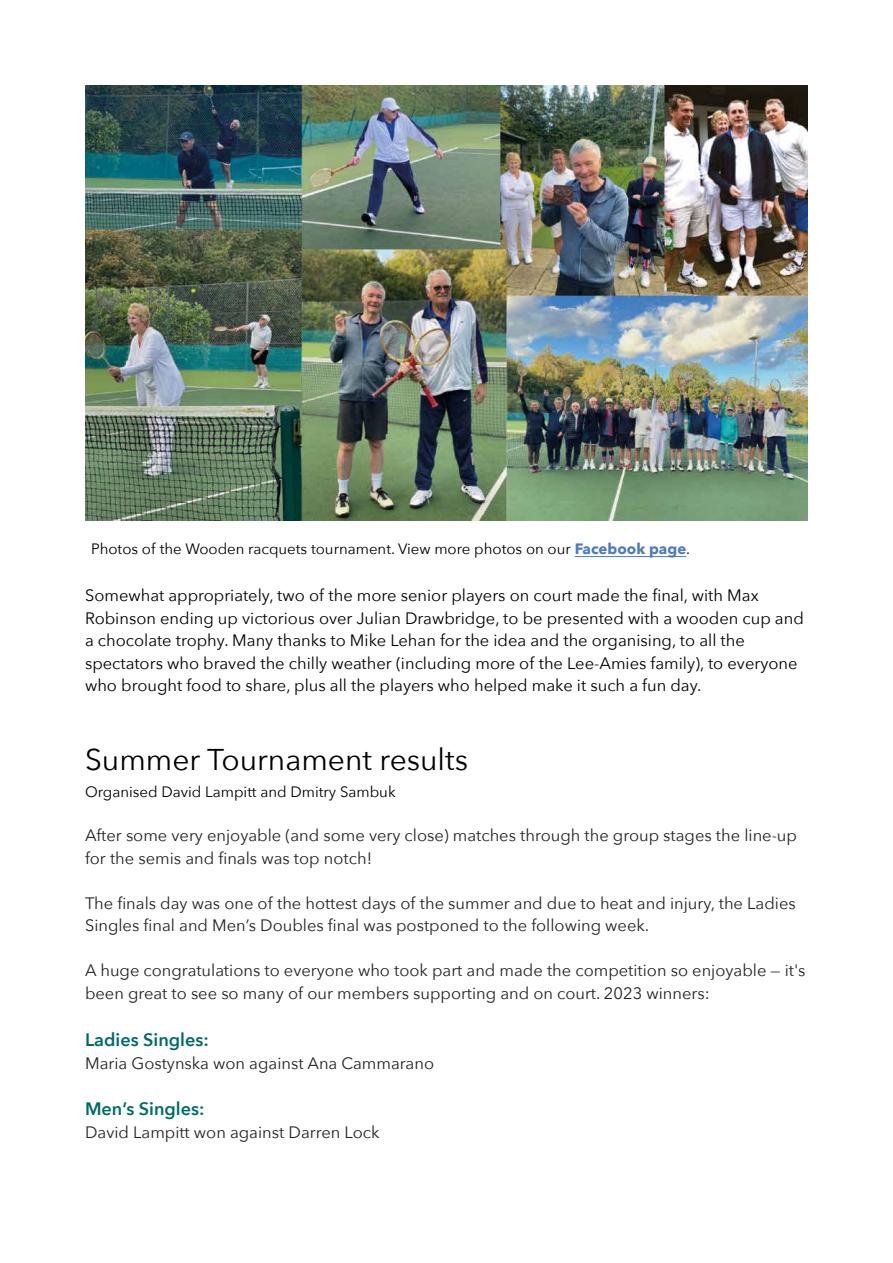
<style>
.page{position:relative;width:893px;height:1263px;background:#fff}
.page>*{position:absolute;margin:0;border:0;box-sizing:border-box;transform-origin:0 0}
.t1{font:30px "Avenir Next";color:#000}
.t2{font:600 18px "Avenir Next";color:#006c66}
.t3{font:16.5px/22.5px "Avenir Next";color:#232324}
.t4{font:16.5px/22.5px "Avenir Next";color:#000}
.t5{font:15px "Avenir Next";color:#000}
.s1{font-weight:700;color:#4d7bbd}
</style>
<div class="page">
<img style="left:85px;top:85px;width:723px;height:436px">
<hr style="left:575px;top:556px;width:111px;height:1px;background:#4d7bbd">
<p class="t5" style="left:91px;top:537px;width:601px">Photos of the Wooden racquets tournament. View more photos on our <span class="s1">Facebook page</span>.</p>
<p class="t4" style="left:85px;top:583px;width:720px">Somewhat appropriately, two of the more senior players on court made the final, with Max Robinson ending up victorious over Julian Drawbridge, to be presented with a wooden cup and a chocolate trophy. Many thanks to Mike Lehan for the idea and the organising, to all the spectators who braved the chilly weather (including more of the Lee-Amies family), to everyone who brought food to share, plus all the players who helped make it such a fun day.</p>
<h1 class="t1" style="left:85px;top:734px;width:384px">Summer Tournament results</h1>
<p class="t5" style="left:85px;top:779px;width:312px">Organised David Lampitt and Dmitry Sambuk</p>
<p class="t3" style="left:85px;top:823px;width:713px">After some very enjoyable (and some very close) matches through the group stages the line-up for the semis and finals was top notch!</p>
<p class="t3" style="left:85px;top:891px;width:712px">The finals day was one of the hottest days of the summer and due to heat and injury, the Ladies<br>Singles final and Men’s Doubles final was postponed to the following week.</p>
<p class="t3" style="left:85px;top:958px;width:722px">A huge congratulations to everyone who took part and made the competition so enjoyable — it's been great to see so many of our members supporting and on court. 2023 winners:</p>
<p class="t2" style="left:85px;top:1024px;width:125px">Ladies Singles:</p>
<p class="t3" style="left:85px;top:1051px;width:351px">Maria Gostynska won against Ana Cammarano</p>
<p class="t2" style="left:85px;top:1093px;width:121px">Men’s Singles:</p>
<p class="t3" style="left:85px;top:1120px;width:296px">David Lampitt won against Darren Lock</p>
</div>
